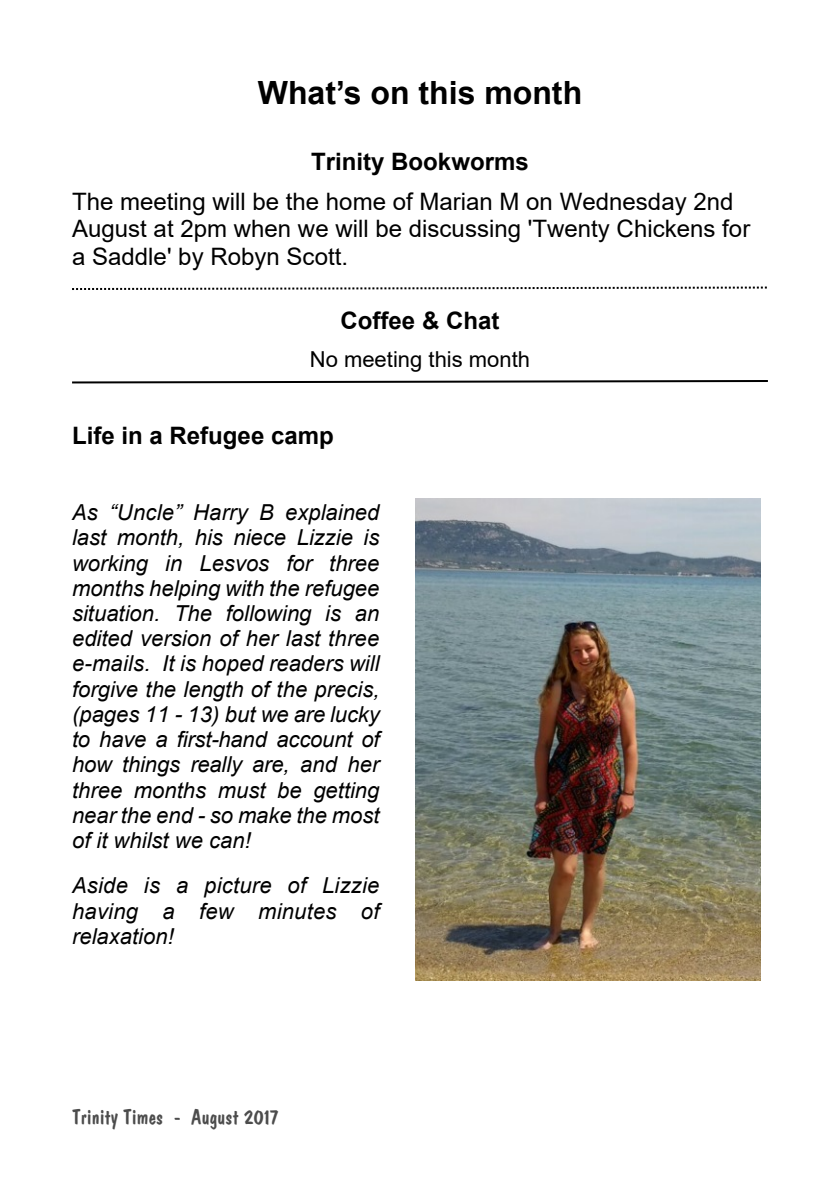
<style>
.page{position:relative;width:840px;height:1191px;background:#fff}
.page>*{position:absolute;margin:0;border:0;box-sizing:border-box;transform-origin:0 0}
.t1{font:700 32px "Arial";color:#000}
.t2{font:24px/27.6px "Arial";color:#000}
.t3{font:700 24px "Arial";color:#000}
.t4{font:italic 22px/25.2px "Arial";color:#000;text-align:justify}
.t5{font:22px "Dom Casual BT";color:#4c4c4c}
.t6{font:22px "Arial";color:#000}
</style>
<div class="page">
<svg style="left:72px;top:380px;width:696px;height:4px"></svg>
<svg style="left:72px;top:286px;width:695px;height:4px"></svg>
<img style="left:415px;top:498px;width:344px;height:483px">
<h1 class="t1" style="left:257px;top:81px;width:326px">What’s on this month</h1>
<p class="t3" style="left:311px;top:153px;width:219px">Trinity Bookworms</p>
<p class="t2" style="left:72px;top:190px;width:679px">The meeting will be the home of Marian M on Wednesday 2nd<br>August at 2pm when we will be discussing 'Twenty Chickens for a Saddle' by Robyn Scott.</p>
<p class="t3" style="left:340px;top:311px;width:160px">Coffee &amp; Chat</p>
<p class="t6" style="left:309px;top:351px;width:222px">No meeting this month</p>
<p class="t3" style="left:72px;top:427px;width:263px">Life in a Refugee camp</p>
<p class="t4" style="left:72px;top:502px;width:309px">As “Uncle” Harry B explained last month, his niece Lizzie is working in Lesvos for three months helping with the refugee situation. The following is an edited version of her last three e-mails. It is hoped readers will forgive the length of the precis, (pages 11 - 13) but we are lucky to have a first-hand account of how things really are, and her three months must be getting near the end - so make the most of it whilst we can!</p>
<p class="t4" style="left:72px;top:875px;width:309px">Aside is a picture of Lizzie having a few minutes of relaxation!</p>
<p class="t5" style="left:72px;top:1107px;width:208px">Trinity Times - August 2017</p>
</div>
